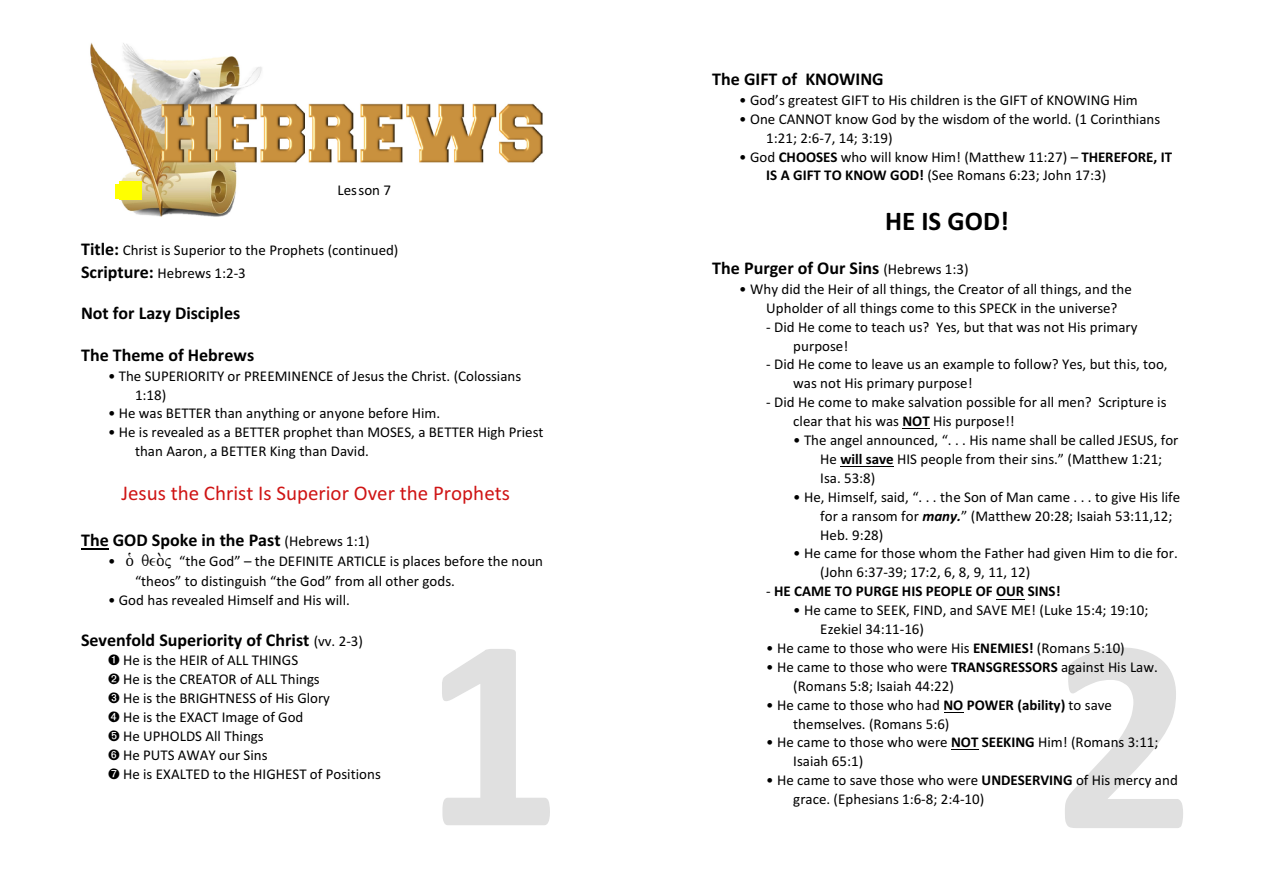
<style>
.page{position:relative;width:1263px;height:893px;background:#fff}
.page>*{position:absolute;margin:0;border:0;box-sizing:border-box;transform-origin:0 0}
.t1{font:700 27px "Calibri";color:#000}
.t2{font:21px "Calibri";color:#cf1414}
.t3{font:700 18px "Calibri";color:#000}
.t4{font:15px/18.9px "Calibri";color:#000}
.t5{font:700 15px "Calibri";color:#000}
.s1{font-weight:700;font-size:18px}
.s2{font-weight:400;font-size:15px}
.s3{font-family:"Bwgrkl";font-size:18px}
.s4{font-weight:700}
.s5{font-weight:700;font-style:italic}
.s6{font-weight:400}
</style>
<div class="page">
<img style="left:90px;top:43px;width:453px;height:174px">
<svg style="left:442px;top:649px;width:108px;height:176px"></svg>
<svg style="left:1065px;top:647px;width:118px;height:181px"></svg>
<svg style="left:81px;top:549px;width:28px;height:1px"></svg>
<hr style="left:115px;top:184px;width:4px;height:15px;background:#ff0">
<div style="left:119px;top:182px;width:7px;height:18px;background:#ff0"></div>
<div style="left:126px;top:182px;width:16px;height:18px;background:#ff0"></div>
<svg style="left:902px;top:428px;width:28px;height:1px"></svg>
<hr style="left:840px;top:466px;width:54px;height:1px;background:#000">
<svg style="left:996px;top:599px;width:28px;height:1px"></svg>
<svg style="left:944px;top:712px;width:20px;height:1px"></svg>
<svg style="left:951px;top:749px;width:27px;height:1px"></svg>
<p class="t4" style="left:338px;top:182px;width:55px">Lesson 7</p>
<p class="t4" style="left:81px;top:240px;width:319px;line-height:22.6px"><span class="s1">Title:</span> Christ is Superior to the Prophets (continued)<br><span class="s1">Scripture:</span> Hebrews 1:2-3</p>
<p class="t3" style="left:81px;top:306px;width:161px">Not for Lazy Disciples</p>
<p class="t3" style="left:81px;top:347px;width:175px">The Theme of Hebrews</p>
<p class="t4" style="left:135px;top:367px;width:388px;text-indent:-27px">• The SUPERIORITY or PREEMINENCE of Jesus the Christ. (Colossians<br>1:18)</p>
<p class="t4" style="left:108px;top:405px;width:334px">• He was BETTER than anything or anyone before Him.</p>
<p class="t4" style="left:135px;top:424px;width:410px;text-indent:-27px">• He is revealed as a BETTER prophet than MOSES, a BETTER High Priest than Aaron, a BETTER King than David.</p>
<h2 class="t2" style="left:121px;top:484px;width:390px">Jesus the Christ Is Superior Over the Prophets</h2>
<p class="t3" style="left:81px;top:533px;width:290px">The GOD Spoke in the Past <span class="s2">(Hebrews 1:1)</span></p>
<p class="t4" style="left:135px;top:552px;width:410px;line-height:20px;text-indent:-27px">• <span class="s3">o` qeo.j</span> “the God” – the DEFINITE ARTICLE is places before the noun “theos” to distinguish “the God” from all other gods.</p>
<p class="t4" style="left:108px;top:592px;width:243px">• God has revealed Himself and His will.</p>
<p class="t3" style="left:81px;top:632px;width:283px">Sevenfold Superiority of Christ <span class="s2">(vv. 2-3)</span></p>
<p class="t4" style="left:123px;top:652px;width:259px">He is the HEIR of ALL THINGS<br>He is the CREATOR of ALL Things<br>He is the BRIGHTNESS of His Glory<br>He is the EXACT Image of God<br>He UPHOLDS All Things<br>He PUTS AWAY our Sins<br>He is EXALTED to the HIGHEST of Positions</p>
<p class="t3" style="left:712px;top:72px;width:173px">The GIFT of KNOWING</p>
<p class="t4" style="left:739px;top:92px;width:400px">• God’s greatest GIFT to His children is the GIFT of KNOWING Him</p>
<p class="t4" style="left:766px;top:111px;width:396px;text-indent:-27px">• One CANNOT know God by the wisdom of the world. (1 Corinthians<br>1:21; 2:6-7, 14; 3:19)</p>
<p class="t4" style="left:766px;top:148px;width:407px;text-indent:-27px">• God <span class="s4">CHOOSES</span> who will know Him! (Matthew 11:27) – <span class="s4">THEREFORE, IT<br>IS A GIFT TO KNOW GOD!</span> (See Romans 6:23; John 17:3)</p>
<h1 class="t1" style="left:885px;top:210px;width:125px">HE IS GOD!</h1>
<p class="t3" style="left:712px;top:261px;width:258px">The Purger of Our Sins <span class="s2">(Hebrews 1:3)</span></p>
<p class="t4" style="left:766px;top:281px;width:367px;text-indent:-27px">• Why did the Heir of all things, the Creator of all things, and the<br>Upholder of all things come to this SPECK in the universe?</p>
<p class="t4" style="left:793px;top:318px;width:346px;text-indent:-27px">- Did He come to teach us? Yes, but that was not His primary purpose!</p>
<p class="t4" style="left:793px;top:356px;width:376px;text-indent:-27px">- Did He come to leave us an example to follow? Yes, but this, too, was not His primary purpose!</p>
<p class="t4" style="left:793px;top:394px;width:375px;text-indent:-27px">- Did He come to make salvation possible for all men? Scripture is clear that his was <span class="s4">NOT</span> His purpose!!</p>
<p class="t4" style="left:820px;top:432px;width:360px;text-indent:-27px">• The angel announced, “. . . His name shall be called JESUS, for<br>He <span class="s4">will save</span> HIS people from their sins.” (Matthew 1:21;<br>Isa. 53:8)</p>
<p class="t4" style="left:820px;top:488px;width:361px;text-indent:-27px">• He, Himself, said, “. . . the Son of Man came . . . to give His life for a ransom for <span class="s5">many.</span>” (Matthew 20:28; Isaiah 53:11,12;<br>Heb. 9:28)</p>
<p class="t4" style="left:820px;top:545px;width:359px;text-indent:-27px">• He came for those whom the Father had given Him to die for. (John 6:37-39; 17:2, 6, 8, 9, 11, 12)</p>
<p class="t5" style="left:766px;top:585px;width:296px"><span class="s6">-</span> HE CAME TO PURGE HIS PEOPLE OF OUR SINS!</p>
<p class="t4" style="left:820px;top:602px;width:329px;text-indent:-27px">• He came to SEEK, FIND, and SAVE ME! (Luke 15:4; 19:10;<br>Ezekiel 34:11-16)</p>
<p class="t4" style="left:766px;top:640px;width:360px">• He came to those who were His <span class="s4">ENEMIES!</span> (Romans 5:10)</p>
<p class="t4" style="left:793px;top:659px;width:366px;text-indent:-27px">• He came to those who were <span class="s4">TRANSGRESSORS</span> against His Law. (Romans 5:8; Isaiah 44:22)</p>
<p class="t4" style="left:793px;top:696px;width:320px;text-indent:-27px">• He came to those who had <span class="s4">NO POWER (ability)</span> to save themselves. (Romans 5:6)</p>
<p class="t4" style="left:793px;top:734px;width:367px;text-indent:-27px">• He came to those who were <span class="s4">NOT SEEKING</span> Him! (Romans 3:11;<br>Isaiah 65:1)</p>
<p class="t4" style="left:793px;top:772px;width:386px;text-indent:-27px">• He came to save those who were <span class="s4">UNDESERVING</span> of His mercy and grace. (Ephesians 1:6-8; 2:4-10)</p>
</div>
